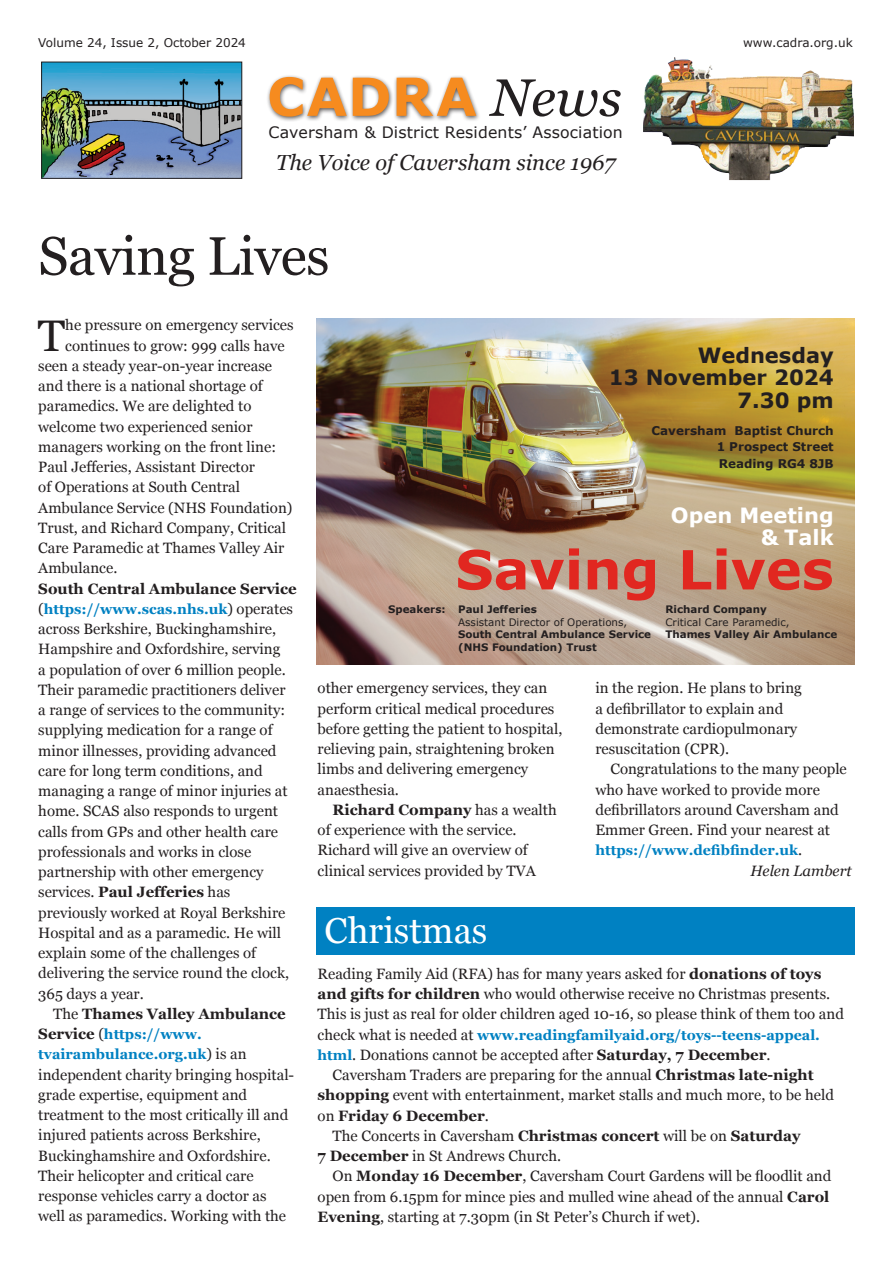
<style>
.page{position:relative;width:893px;height:1263px;background:#fff}
.page>*{position:absolute;margin:0;border:0;box-sizing:border-box;transform-origin:0 0}
.Front_cover_header{font:54px "Georgia";letter-spacing:-.01em;color:#231f20}
.Title_of_talk{font:700 54px "Verdana";color:#e12720}
.CADRA_News{font:700 52.5px "Verdana";letter-spacing:.02em;color:#f68b1f}
.Body_text_p1{font:44.25px "Georgia";color:#231f20}
.A_head_Georgia{font:36px "Georgia";color:#fff}
.CADRA_header_strapli{font:italic 21.75px "Georgia";color:#231f20}
.Title_of_talk-2{font:700 21px/22.5px "Verdana";color:#231f20;text-align:right}
.Title_of_talk-3{font:700 21px/22.5px "Verdana";color:#fff;text-align:right}
.CADRA_News-2{font:15.75px "Verdana";letter-spacing:.01em;color:#231f20}
.Body_text_next{font:15px/20.2px "Georgia";color:#231f20}
.Body_text{font:15px/20.2px "Georgia";color:#231f20}
.Body_text_p1-2{font:15px "Georgia";color:#231f20}
.Body_text-2{font:700 15px "Georgia";color:#231f20}
.Body_text_next-2{font:700 15px "Georgia";color:#231f20}
.signoff{font:italic 15px "Georgia";color:#231f20}
.Body_text-3{font:700 14.25px "Georgia";color:#0081c2}
.Body_text_next-3{font:700 14.25px/20.2px "Georgia";color:#0081c2}
.U_l_case_smaller_tex{font:700 12px/16.5px "Verdana";color:#231f20}
.Running_head_front_p{font:12px "Verdana";color:#231f20}
.Speaker{font:700 10.35px/12.5px "Verdana";color:#231f20}
.Speaker-2{font:10.35px "Verdana";color:#231f20}
.s1{font-family:"Georgia";font-weight:400;font-style:italic;color:#231f20}
.s2{font-weight:400;font-size:15px;color:#231f20}
.s3{font-weight:700}
.s4{font-weight:400}
.s5{font-size:15px;color:#231f20}
.s6{font-weight:700;font-size:14.25px;color:#0081c2}
</style>
<div class="page">
<img style="left:643px;top:57px;width:211px;height:123px">
<div style="left:266px;top:75px;width:343px;height:86px;background:#231f20;opacity:.75"></div>
<img style="left:43px;top:64px;width:197px;height:113px">
<div style="left:41px;top:62px;width:201px;height:117px;border:1px solid #231f20"></div>
<div style="left:316px;top:907px;width:539px;height:48px;background:#0081c2"></div>
<img style="left:316px;top:319px;width:539px;height:346px">
<p class="Running_head_front_p" style="left:38px;top:35px;width:209px">Volume 24, Issue 2, October 2024</p>
<p class="Running_head_front_p" style="left:743px;top:35px;width:111px">www.cadra.org.uk</p>
<p class="CADRA_News" style="left:267px;top:60px;width:356px">CADRA <span class="s1">News</span></p>
<p class="CADRA_News-2" style="left:269px;top:122px;width:356px">Caversham &amp; District Residents’ Association</p>
<p class="CADRA_header_strapli" style="left:276px;top:146px;width:341px">The Voice of Caversham since 1967</p>
<p class="Front_cover_header" style="left:38px;top:217px;width:293px">Saving Lives</p>
<p class="Body_text_p1" style="left:38px;top:303px;width:29px">T</p>
<p class="Body_text_p1-2" style="left:65px;top:314px;width:230px">he pressure on emergency services</p>
<p class="Body_text_p1-2" style="left:65px;top:334px;width:221px">continues to grow: 999 calls have</p>
<p class="Body_text_p1-2" style="left:38px;top:355px;width:235px">seen a steady year-on-year increase</p>
<p class="Body_text_p1-2" style="left:38px;top:375px;width:226px">and there is a national shortage of</p>
<p class="Body_text_p1-2" style="left:38px;top:395px;width:215px">paramedics. We are delighted to</p>
<p class="Body_text_p1-2" style="left:38px;top:415px;width:216px">welcome two experienced senior</p>
<p class="Body_text_p1-2" style="left:38px;top:436px;width:239px">managers working on the front line:</p>
<p class="Body_text_p1-2" style="left:38px;top:456px;width:218px">Paul Jefferies, Assistant Director</p>
<p class="Body_text_p1-2" style="left:38px;top:476px;width:203px">of Operations at South Central</p>
<p class="Body_text_p1-2" style="left:38px;top:496px;width:256px">Ambulance Service (NHS Foundation)</p>
<p class="Body_text_p1-2" style="left:38px;top:517px;width:249px">Trust, and Richard Company, Critical</p>
<p class="Body_text_p1-2" style="left:38px;top:537px;width:247px">Care Paramedic at Thames Valley Air</p>
<p class="Body_text_p1-2" style="left:38px;top:557px;width:81px">Ambulance.</p>
<p class="Body_text-2" style="left:38px;top:577px;width:260px">South Central Ambulance Service</p>
<p class="Body_text-3" style="left:38px;top:598px;width:256px"><span class="s2">(</span>https://www.scas.nhs.uk<span class="s2">) operates</span></p>
<p class="Body_text" style="left:38px;top:618px;width:252px">across Berkshire, Buckinghamshire, Hampshire and Oxfordshire, serving a population of over 6 million people.<br>Their paramedic practitioners deliver a range of services to the community: supplying medication for a range of minor illnesses, providing advanced care for long term conditions, and managing a range of minor injuries at home. SCAS also responds to urgent calls from GPs and other health care professionals and works in close partnership with other emergency services. <span class="s3">Paul Jefferies</span> has previously worked at Royal Berkshire Hospital and as a paramedic. He will explain some of the challenges of delivering the service round the clock, 365 days a year.</p>
<p class="Body_text_next-2" style="left:53px;top:1002px;width:234px"><span class="s4">The</span> Thames Valley Ambulance</p>
<p class="Body_text_next-3" style="left:38px;top:1023px;width:210px"><span class="s5">Service</span> <span class="s2">(</span>https://www. tvairambulance.org.uk<span class="s2">) is an</span></p>
<p class="Body_text_next" style="left:38px;top:1064px;width:257px">independent charity bringing hospital&shy;grade expertise, equipment and treatment to the most critically ill and injured patients across Berkshire, Buckinghamshire and Oxfordshire.<br>Their helicopter and critical care response vehicles carry a doctor as well as paramedics. Working with the</p>
<p class="Title_of_talk-2" style="left:698px;top:343px;width:138px">Wednesday</p>
<p class="Title_of_talk-2" style="left:609px;top:366px;width:227px">13 November 2024<br>7.30 pm</p>
<p class="U_l_case_smaller_tex" style="left:652px;top:422px;width:184px">Caversham Baptist Church</p>
<p class="U_l_case_smaller_tex" style="left:717px;top:438px;width:119px">1 Prospect Street<br>Reading RG4 8JB</p>
<p class="Title_of_talk-3" style="left:671px;top:504px;width:164px">Open Meeting &amp; Talk</p>
<p class="Title_of_talk" style="left:455px;top:531px;width:380px">Saving Lives</p>
<p class="Speaker" style="left:388px;top:603px;width:59px">Speakers:</p>
<p class="Speaker" style="left:458px;top:603px;width:80px">Paul Jefferies</p>
<p class="Speaker" style="left:458px;top:616px;width:194px"><span class="s4">Assistant Director of Operations,<br></span>South Central Ambulance Service (NHS Foundation) Trust</p>
<p class="Speaker" style="left:665px;top:603px;width:103px">Richard Company</p>
<p class="Speaker-2" style="left:665px;top:615px;width:126px">Critical Care Paramedic,</p>
<p class="Speaker" style="left:665px;top:628px;width:174px">Thames Valley Air Ambulance</p>
<p class="Body_text_next" style="left:318px;top:677px;width:246px">other emergency services, they can perform critical medical procedures before getting the patient to hospital, relieving pain, straightening broken limbs and delivering emergency anaesthesia.</p>
<p class="Body_text_next" style="left:318px;top:799px;width:241px;text-indent:15px"><span class="s3">Richard Company</span> has a wealth of experience with the service.<br>Richard will give an overview of clinical services provided by TVA</p>
<p class="A_head_Georgia" style="left:325px;top:904px;width:164px">Christmas</p>
<p class="Body_text_next" style="left:595px;top:677px;width:208px">in the region. He plans to bring a defibrillator to explain and demonstrate cardiopulmonary resuscitation (CPR).</p>
<p class="Body_text_next" style="left:595px;top:758px;width:253px;text-indent:15px">Congratulations to the many people who have worked to provide more defibrillators around Caversham and Emmer Green. Find your nearest at</p>
<p class="Body_text_next-3" style="left:595px;top:840px;width:208px">https://www.defibfinder.uk<span class="s2">.</span></p>
<p class="signoff" style="left:750px;top:860px;width:103px">Helen Lambert</p>
<p class="Body_text" style="left:318px;top:963px;width:528px">Reading Family Aid (RFA) has for many years asked for <span class="s3">donations of toys and gifts for children</span> who would otherwise receive no Christmas presents.<br>This is just as real for older children aged 10-16, so please think of them too and</p>
<p class="Body_text-3" style="left:318px;top:1024px;width:504px"><span class="s2">check what is needed at</span> www.readingfamilyaid.org/toys--teens-appeal.</p>
<p class="Body_text" style="left:318px;top:1044px;width:455px"><span class="s6">html</span>. Donations cannot be accepted after <span class="s3">Saturday, 7 December</span>.</p>
<p class="Body_text_next" style="left:318px;top:1064px;width:518px;text-indent:15px">Caversham Traders are preparing for the annual <span class="s3">Christmas late-night shopping</span> event with entertainment, market stalls and much more, to be held on <span class="s3">Friday 6 December</span>.</p>
<p class="Body_text_next" style="left:318px;top:1125px;width:484px;text-indent:15px">The Concerts in Caversham <span class="s3">Christmas concert</span> will be on <span class="s3">Saturday<br>7 December</span> in St Andrews Church.</p>
<p class="Body_text_next" style="left:318px;top:1165px;width:515px;text-indent:15px">On <span class="s3">Monday 16 December</span>, Caversham Court Gardens will be floodlit and open from 6.15pm for mince pies and mulled wine ahead of the annual <span class="s3">Carol<br>Evening</span>, starting at 7.30pm (in St Peter’s Church if wet).</p>
</div>
